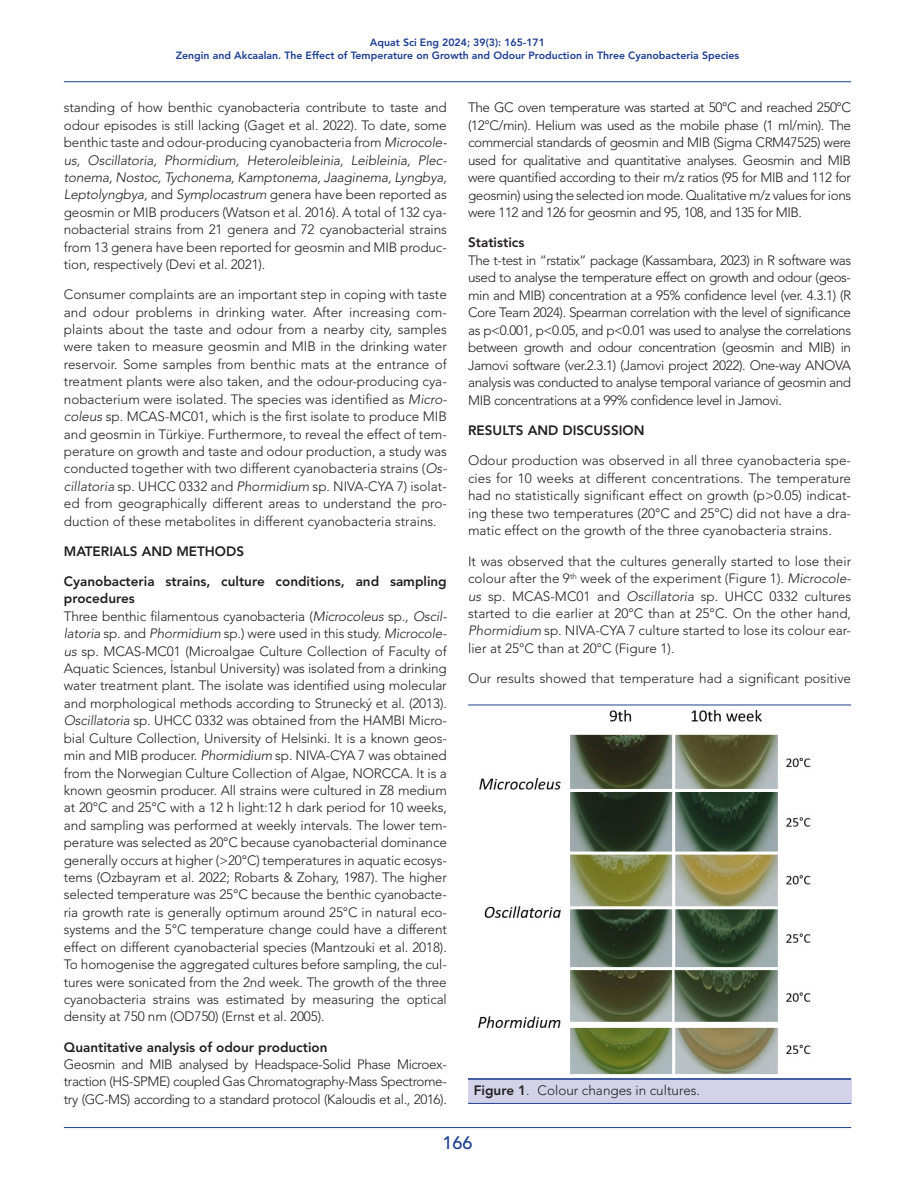
<style>
.page{position:relative;width:915px;height:1191px;background:#fff}
.page>*{position:absolute;margin:0;border:0;box-sizing:border-box;transform-origin:0 0}
.t1{font:500 18px "Avenir LT Std";color:#1c3d92}
.Ana_Metin{font:300 13.5px/17.4px "Avenir LT Std";letter-spacing:-.01em;color:#231f20;text-align:justify}
.Ara_Baslik{font:800 13.5px/17.4px "Avenir LT Std";color:#231f20}
.Baslik_ic{font:800 13.5px "Avenir LT Std";color:#231f20}
.Ara_Baslik-2{font:300 13.5px "Avenir LT Std";color:#231f20}
.t2{font:800 10.5px/12.6px "Avenir LT Std";color:#1c3d92;text-align:center}
.s1{font-style:italic}
.s2{font-weight:800}
</style>
<div class="page">
<hr style="left:64px;top:1127px;width:786px;height:1px;background:#1c3d92">
<hr style="left:64px;top:81px;width:786px;height:1px;background:#1c3d92">
<img style="left:468px;top:705px;width:382px;height:370px">
<hr style="left:468px;top:704px;width:382px;height:1px;background:#224092">
<hr style="left:468px;top:1078px;width:382px;height:1px;background:#224092">
<div style="left:468px;top:1079px;width:382px;height:24px;background:#d2d3e8"></div>
<hr style="left:468px;top:1079px;width:382px;height:1px;background:#224092">
<hr style="left:468px;top:1103px;width:382px;height:1px;background:#224092">
<p class="t2" style="left:176px;top:36px;width:564px">Aquat Sci Eng 2024; 39(3): 165-171<br>Zengin and Akcaalan. The Effect of Temperature on Growth and Odour Production in Three Cyanobacteria Species</p>
<p class="Ana_Metin" style="left:64px;top:99px;width:384px">standing of how benthic cyanobacteria contribute to taste and odour episodes is still lacking (Gaget et al. 2022). To date, some benthic taste and odour-producing cyanobacteria from <span class="s1">Microcole&shy;us, Oscillatoria, Phormidium, Heteroleibleinia, Leibleinia, Plec&shy;tonema, Nostoc, Tychonema, Kamptonema, Jaaginema, Lyngbya, Leptolyngbya,</span> and <span class="s1">Symplocastrum</span> genera have been reported as geosmin or MIB producers (Watson et al. 2016). A total of 132 cya&shy;nobacterial strains from 21 genera and 72 cyanobacterial strains from 13 genera have been reported for geosmin and MIB produc&shy;tion, respectively (Devi et al. 2021).</p>
<p class="Ana_Metin" style="left:64px;top:286px;width:384px">Consumer complaints are an important step in coping with taste and odour problems in drinking water. After increasing com&shy;plaints about the taste and odour from a nearby city, samples were taken to measure geosmin and MIB in the drinking water reservoir. Some samples from benthic mats at the entrance of treatment plants were also taken, and the odour-producing cya&shy;nobacterium were isolated. The species was identified as <span class="s1">Micro&shy;coleus</span> sp. MCAS-MC01, which is the first isolate to produce MIB and geosmin in Türkiye. Furthermore, to reveal the effect of tem&shy;perature on growth and taste and odour production, a study was conducted together with two different cyanobacteria strains (<span class="s1">Os&shy;cillatoria</span> sp. UHCC 0332 and <span class="s1">Phormidium</span> sp. NIVA-CYA 7) isolat&shy;ed from geographically different areas to understand the pro&shy;duction of these metabolites in different cyanobacteria strains.</p>
<p class="Baslik_ic" style="left:64px;top:543px;width:182px">MATERIALS AND METHODS</p>
<p class="Ara_Baslik" style="left:64px;top:572px;width:384px">Cyanobacteria strains, culture conditions, and sampling procedures</p>
<p class="Ana_Metin" style="left:64px;top:607px;width:384px">Three benthic filamentous cyanobacteria (<span class="s1">Microcoleus</span> sp<span class="s1">., Oscil&shy;latoria</span> sp<span class="s1">.</span> and <span class="s1">Phormidium</span> sp<span class="s1">.</span>) were used in this study. <span class="s1">Microcole&shy;us</span> sp. MCAS-MC01 (Microalgae Culture Collection of Faculty of Aquatic Sciences, İstanbul University) was isolated from a drinking water treatment plant. The isolate was identified using molecular and morphological methods according to Strunecký et al. (2013).<br><span class="s1">Oscillatoria</span> sp. UHCC 0332 was obtained from the HAMBI Micro&shy;bial Culture Collection, University of Helsinki. It is a known geos&shy;min and MIB producer. <span class="s1">Phormidium</span> sp. NIVA-CYA 7 was obtained from the Norwegian Culture Collection of Algae, NORCCA. lt is a known geosmin producer. All strains were cultured in Z8 medium at 20°C and 25°C with a 12 h light:12 h dark period for 10 weeks, and sampling was performed at weekly intervals. The lower tem&shy;perature was selected as 20°C because cyanobacterial dominance generally occurs at higher (&gt;20°C) temperatures in aquatic ecosys&shy;tems (Ozbayram et al. 2022; Robarts &amp; Zohary, 1987). The higher selected temperature was 25°C because the benthic cyanobacte&shy;ria growth rate is generally optimum around 25°C in natural eco&shy;systems and the 5°C temperature change could have a different effect on different cyanobacterial species (Mantzouki et al. 2018).<br>To homogenise the aggregated cultures before sampling, the cul&shy;tures were sonicated from the 2nd week. The growth of the three cyanobacteria strains was estimated by measuring the optical density at 750 nm (OD750) (Ernst et al. 2005).</p>
<p class="Ara_Baslik" style="left:64px;top:1038px;width:265px">Quantitative analysis of odour production</p>
<p class="Ana_Metin" style="left:64px;top:1055px;width:384px">Geosmin and MIB analysed by Headspace-Solid Phase Microex&shy;traction (HS-SPME) coupled Gas Chromatography-Mass Spectrome&shy;try (GC-MS) according to a standard protocol (Kaloudis et al., 2016).</p>
<p class="Ana_Metin" style="left:468px;top:99px;width:384px">The GC oven temperature was started at 50°C and reached 250°C (12°C/min). Helium was used as the mobile phase (1 ml/min). The commercial standards of geosmin and MIB (Sigma CRM47525) were used for qualitative and quantitative analyses. Geosmin and MIB were quantified according to their m/z ratios (95 for MIB and 112 for geosmin) using the selected ion mode. Qualitative m/z values for ions were 112 and 126 for geosmin and 95, 108, and 135 for MIB.</p>
<p class="Ara_Baslik" style="left:468px;top:234px;width:58px">Statistics</p>
<p class="Ana_Metin" style="left:468px;top:251px;width:384px">The t-test in “rstatix” package (Kassambara, 2023) in R software was used to analyse the temperature effect on growth and odour (geos&shy;min and MIB) concentration at a 95% confidence level (ver. 4.3.1) (R Core Team 2024). Spearman correlation with the level of significance as p&lt;0.001, p&lt;0.05, and p&lt;0.01 was used to analyse the correlations between growth and odour concentration (geosmin and MIB) in Jamovi software (ver.2.3.1) (Jamovi project 2022). One-way ANOVA analysis was conducted to analyse temporal variance of geosmin and MIB concentrations at a 99% confidence level in Jamovi.</p>
<p class="Baslik_ic" style="left:468px;top:422px;width:178px">RESULTS AND DISCUSSION</p>
<p class="Ana_Metin" style="left:468px;top:452px;width:384px">Odour production was observed in all three cyanobacteria spe&shy;cies for 10 weeks at different concentrations. The temperature had no statistically significant effect on growth (p&gt;0.05) indicat&shy;ing these two temperatures (20°C and 25°C) did not have a dra&shy;matic effect on the growth of the three cyanobacteria strains.</p>
<p class="Ana_Metin" style="left:468px;top:552px;width:384px">It was observed that the cultures generally started to lose their colour after the 9<sup>th</sup> week of the experiment (Figure 1). <span class="s1">Microcole&shy;us</span> sp. MCAS-MC01 and <span class="s1">Oscillatoria</span> sp. UHCC 0332 cultures started to die earlier at 20°C than at 25°C. On the other hand, <span class="s1">Phormidium</span> sp. NIVA-CYA 7 culture started to lose its colour ear&shy;lier at 25°C than at 20°C (Figure 1).</p>
<p class="Ana_Metin" style="left:468px;top:670px;width:384px">Our results showed that temperature had a significant positive</p>
<p class="Ara_Baslik-2" style="left:473px;top:1082px;width:228px"><span class="s2">Figure 1</span>. Colour changes in cultures.</p>
<h1 class="t1" style="left:442px;top:1132px;width:32px">166</h1>
</div>
